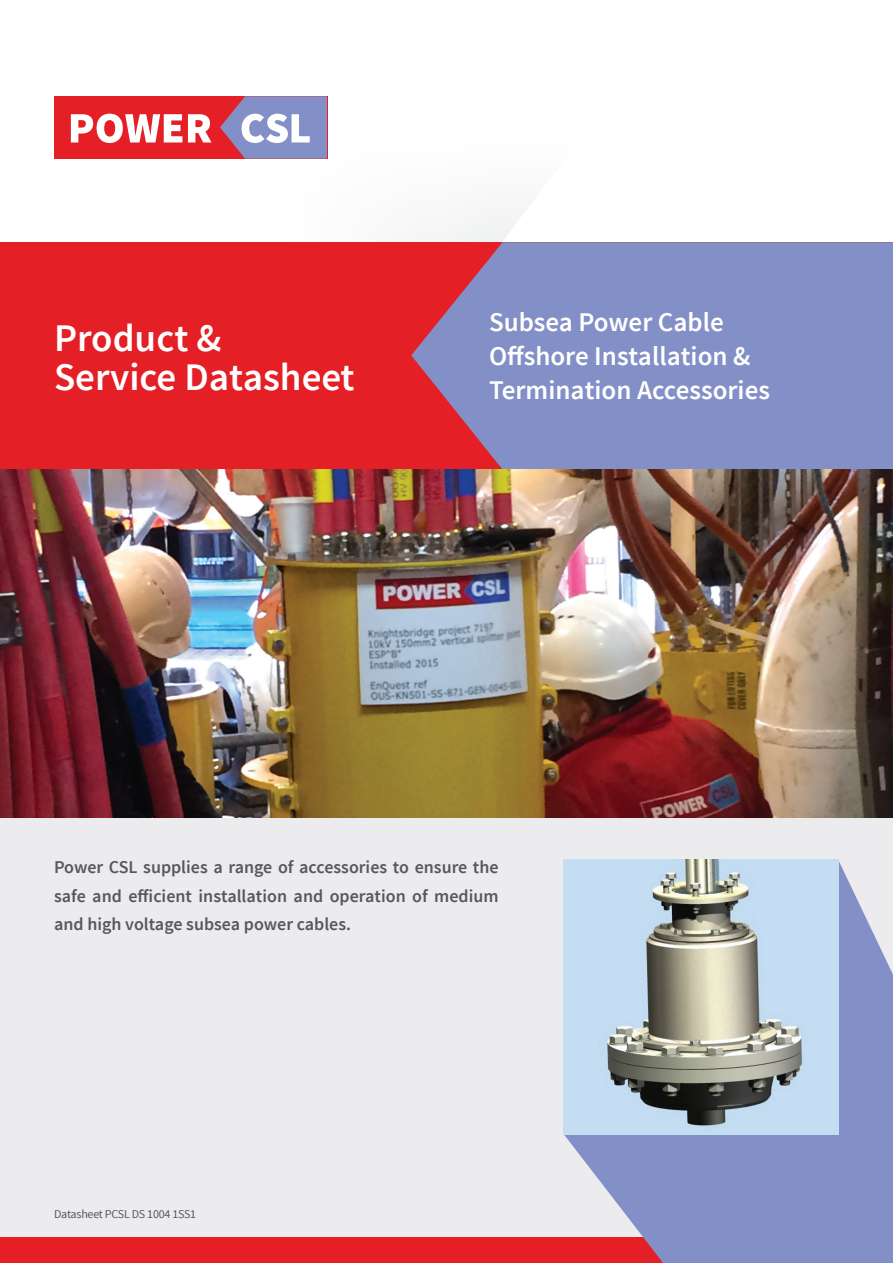
<style>
.page{position:relative;width:893px;height:1263px;background:#fff}
.page>*{position:absolute;margin:0;border:0;box-sizing:border-box;transform-origin:0 0}
.t1{font:600 39px "Source Sans Pro";color:#fff}
.t2{font:600 27px "Source Sans Pro";color:#fff}
.t3{font:600 18px/28.5px "Source Sans Pro";color:#57585a;text-align:justify}
.t4{font:12px "Source Sans Pro";letter-spacing:-.02em;color:#57585a}
</style>
<div class="page">
<div style="left:0;top:795px;width:893px;height:468px;background:#ececee"></div>
<svg style="left:327px;top:96px;width:198px;height:146px"></svg>
<div style="left:54px;top:96px;width:273px;height:63px;background:#e41f25"></div>
<svg style="left:71px;top:114px;width:111px;height:29px"></svg>
<svg style="left:188px;top:114px;width:24px;height:28px"></svg>
<svg style="left:220px;top:96px;width:107px;height:63px;background:#a191ba"></svg>
<div style="left:0;top:1237px;width:893px;height:26px;background:#e41f25"></div>
<div style="left:0;top:242px;width:893px;height:228px;background:#e41f25"></div>
<svg style="left:411px;top:242px;width:482px;height:228px;background:#8c84b6"></svg>
<img style="left:0;top:470px;width:893px;height:347px">
<svg style="left:564px;top:860px;width:329px;height:403px;fill:#838fc7"></svg>
<img style="left:564px;top:860px;width:274px;height:274px">
<p class="t1" style="left:54px;top:313px;width:169px">Product &amp;</p>
<p class="t1" style="left:54px;top:352px;width:302px">Service Datasheet</p>
<p class="t2" style="left:489px;top:305px;width:236px">Subsea Power Cable</p>
<p class="t2" style="left:489px;top:339px;width:263px">Offshore Installation &amp;</p>
<p class="t2" style="left:489px;top:373px;width:282px">Termination Accessories</p>
<p class="t3" style="left:54px;top:853px;width:446px">Power CSL supplies a range of accessories to ensure the safe and efficient installation and operation of medium and high voltage subsea power cables.</p>
<p class="t4" style="left:54px;top:1206px;width:144px">Datasheet PCSL DS 1004 1SS1</p>
</div>
